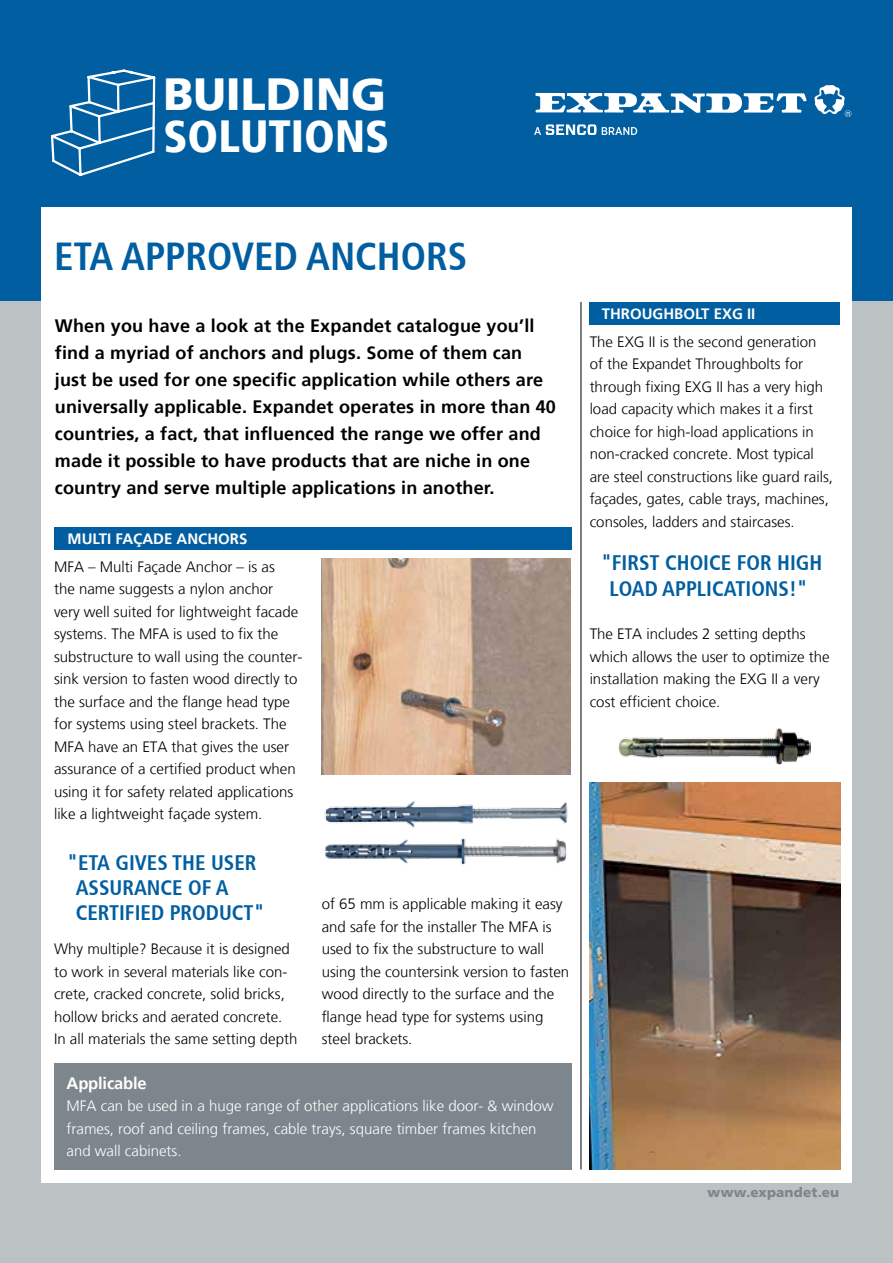
<style>
.page{position:relative;width:893px;height:1263px;background:#fff}
.page>*{position:absolute;margin:0;border:0;box-sizing:border-box;transform-origin:0 0}
.t1{font:900 condensed 45px "Frutiger LT";color:#fff}
.t2{font:900 45px "Frutiger 75";color:#fff}
.t3{font:700 condensed 39px "Frutiger 67";color:#005ea1}
.t4{font:700 condensed 21px/25.2px "Frutiger 67";color:#005ea1}
.t5{font:700 18px/27px "Frutiger 65";letter-spacing:.01em;color:#000}
.t6{font:700 16.5px "Frutiger 65";letter-spacing:-.01em;color:#fff}
.t7{font:300 15px/22.5px "Frutiger LT";color:#000}
.t8{font:300 15px/22.5px "Frutiger LT";color:#fff}
.t9{font:700 15px "Frutiger 65";color:#fff}
.t10{font:900 13.5px "Frutiger 75";letter-spacing:.01em;color:#7d868c}
</style>
<div class="page">
<div style="left:0;top:0;width:893px;height:301px;background:#005ea1"></div>
<div style="left:0;top:301px;width:893px;height:962px;background:#bcc1c4"></div>
<div style="left:41px;top:207px;width:810px;height:975px;background:#fff"></div>
<svg style="left:535px;top:93px;width:272px;height:20px"></svg>
<svg style="left:814px;top:85px;width:38px;height:32px"></svg>
<svg style="left:534px;top:124px;width:103px;height:11px"></svg>
<div style="left:55px;top:527px;width:517px;height:23px;background:#005ea1"></div>
<img style="left:325px;top:838px;width:242px;height:27px">
<img style="left:322px;top:559px;width:248px;height:215px">
<div style="left:54px;top:1063px;width:517px;height:106px;background:#7d868c"></div>
<img style="left:324px;top:796px;width:257px;height:36px">
<img style="left:618px;top:728px;width:192px;height:37px">
<img style="left:589px;top:782px;width:251px;height:387px">
<div style="left:589px;top:302px;width:250px;height:23px;background:#005ea1"></div>
<hr style="left:581px;top:302px;width:1px;height:867px;background:#000">
<svg style="left:51px;top:69px;width:105px;height:107px"></svg>
<h1 class="t2" style="left:163px;top:67px;width:224px">BUILDING</h1>
<h1 class="t1" style="left:163px;top:110px;width:227px">SOLUTIONS</h1>
<h2 class="t3" style="left:54px;top:233px;width:415px">ETA APPROVED ANCHORS</h2>
<p class="t5" style="left:55px;top:312px;width:502px">When you have a look at the Expandet catalogue you’ll find a myriad of anchors and plugs. Some of them can just be used for one specific application while others are universally applicable. Expandet operates in more than 40 countries, a fact, that influenced the range we offer and made it possible to have products that are niche in one country and serve multiple applications in another.</p>
<p class="t9" style="left:68px;top:530px;width:181px">MULTI FAÇADE ANCHORS</p>
<p class="t7" style="left:54px;top:555px;width:250px">MFA – Multi Façade Anchor – is as<br>the name suggests a nylon anchor very well suited for lightweight facade systems. The MFA is used to fix the substructure to wall using the counter&shy;sink version to fasten wood directly to the surface and the flange head type for systems using steel brackets. The MFA have an ETA that gives the user assurance of a certified product when using it for safety related applications like a lightweight façade system.</p>
<h3 class="t4" style="left:76px;top:850px;width:190px;text-indent:-9px">"ETA GIVES THE USER<br>ASSURANCE OF A<br>CERTIFIED PRODUCT"</h3>
<p class="t7" style="left:54px;top:938px;width:245px">Why multiple? Because it is designed to work in several materials like con&shy;crete, cracked concrete, solid bricks, hollow bricks and aerated concrete.<br>In all materials the same setting depth</p>
<p class="t7" style="left:322px;top:893px;width:249px">of 65 mm is applicable making it easy and safe for the installer The MFA is used to fix the substructure to wall using the countersink version to fasten wood directly to the surface and the flange head type for systems using steel brackets.</p>
<p class="t6" style="left:67px;top:1073px;width:82px">Applicable</p>
<p class="t8" style="left:67px;top:1095px;width:488px">MFA can be used in a huge range of other applications like door- &amp; window frames, roof and ceiling frames, cable trays, square timber frames kitchen and wall cabinets.</p>
<p class="t9" style="left:602px;top:305px;width:155px">THROUGHBOLT EXG II</p>
<p class="t7" style="left:590px;top:330px;width:245px">The EXG II is the second generation of the Expandet Throughbolts for through fixing EXG II has a very high load capacity which makes it a first choice for high-load applications in non-cracked concrete. Most typical are steel constructions like guard rails, façades, gates, cable trays, machines, consoles, ladders and staircases.</p>
<h3 class="t4" style="left:601px;top:551px;width:223px;text-align:center">"FIRST CHOICE FOR HIGH<br>LOAD APPLICATIONS!"</h3>
<p class="t7" style="left:590px;top:623px;width:242px">The ETA includes 2 setting depths which allows the user to optimize the installation making the EXG II a very cost efficient choice.</p>
<p class="t10" style="left:707px;top:1184px;width:133px">www.expandet.eu</p>
</div>
